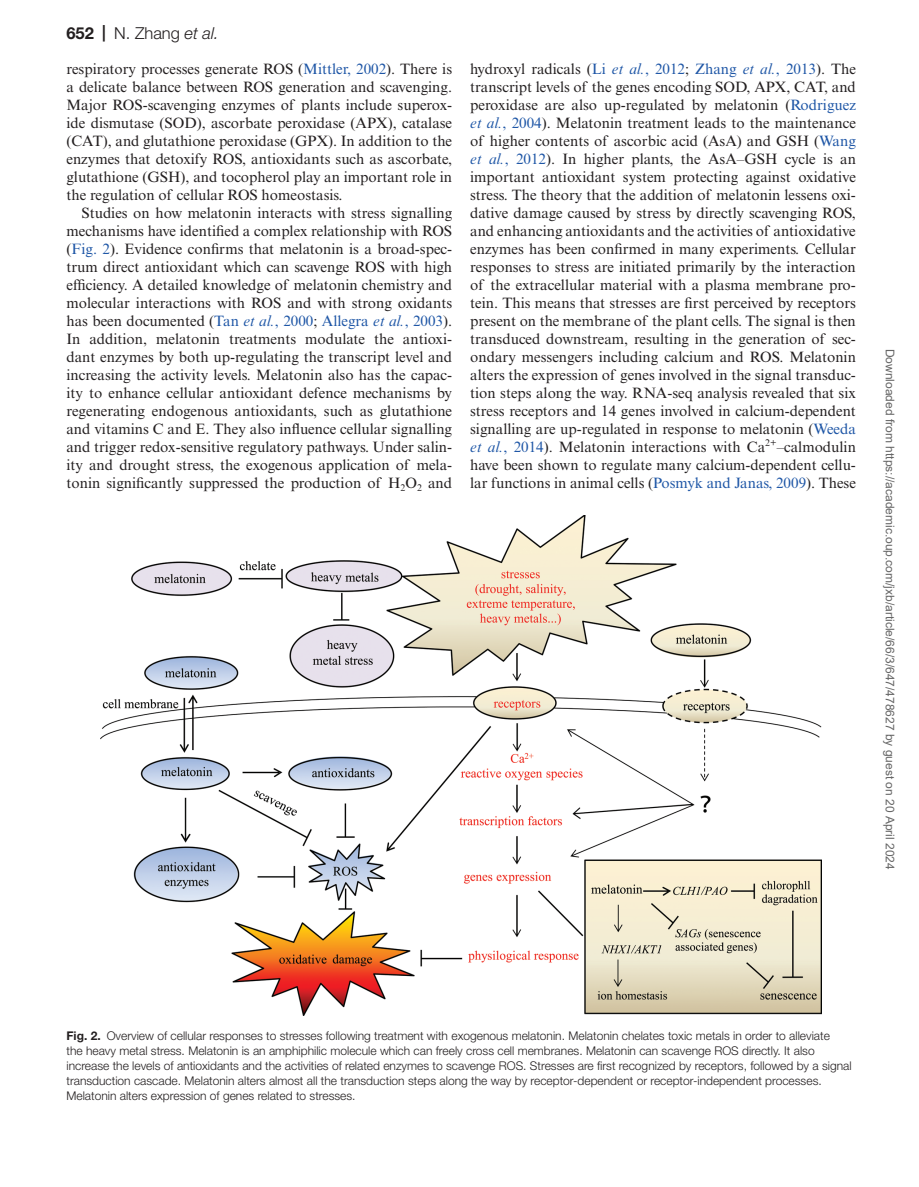
<style>
.page{position:relative;width:919px;height:1187px;background:#fff}
.page>*{position:absolute;margin:0;border:0;box-sizing:border-box;transform-origin:0 0}
.t1{font:300 16.5px "Helvetica Neue LT Std";color:#231f20}
.t2{font:15px/18px "Times New Roman MT Std";color:#231f20;text-align:justify}
.t3{font:300 12px/15px "Helvetica Neue LT Std";color:#231f20}
.t4{font:12px "Arial";color:#666}
.s1{font-weight:700}
.s2{font-style:italic}
.s3{color:#1e56a6}
.s4{font-style:italic;color:#1e56a6}
</style>
<div class="page">
<img style="left:101px;top:515px;width:720px;height:500px">
<p class="t1" style="left:66px;top:23px;width:154px"><span class="s1">652 |</span> N. Zhang <span class="s2">et al.</span></p>
<p class="t2" style="left:66px;top:60px;width:387px">respiratory processes generate ROS (<span class="s3">Mittler, 2002</span>). There is a delicate balance between ROS generation and scavenging.<br>Major ROS-scavenging enzymes of plants include superox&shy;ide dismutase (SOD), ascorbate peroxidase (APX), catalase (CAT), and glutathione peroxidase (GPX). In addition to the enzymes that detoxify ROS, antioxidants such as ascorbate, glutathione (GSH), and tocopherol play an important role in the regulation of cellular ROS homeostasis.</p>
<p class="t2" style="left:66px;top:204px;width:387px;text-indent:15px">Studies on how melatonin interacts with stress signalling mechanisms have identified a complex relationship with ROS (<span class="s3">Fig. 2</span>). Evidence confirms that melatonin is a broad-spec&shy;trum direct antioxidant which can scavenge ROS with high efficiency. A detailed knowledge of melatonin chemistry and molecular interactions with ROS and with strong oxidants has been documented (<span class="s3">Tan</span> <span class="s4">et al.</span><span class="s3">, 2000</span>; <span class="s3">Allegra</span> <span class="s4">et al.</span><span class="s3">, 2003</span>).<br>In addition, melatonin treatments modulate the antioxi&shy;dant enzymes by both up-regulating the transcript level and increasing the activity levels. Melatonin also has the capac&shy;ity to enhance cellular antioxidant defence mechanisms by regenerating endogenous antioxidants, such as glutathione and vitamins C and E. They also influence cellular signalling and trigger redox-sensitive regulatory pathways. Under salin&shy;ity and drought stress, the exogenous application of mela&shy;tonin significantly suppressed the production of H<sub>2</sub>O<sub>2</sub> and</p>
<p class="t2" style="left:470px;top:60px;width:387px">hydroxyl radicals (<span class="s3">Li</span> <span class="s4">et al.</span><span class="s3">, 2012</span>; <span class="s3">Zhang</span> <span class="s4">et al.</span><span class="s3">, 2013</span>). The transcript levels of the genes encoding SOD, APX, CAT, and peroxidase are also up-regulated by melatonin (<span class="s3">Rodriguez </span><span class="s4">et al.</span><span class="s3">, 2004</span>). Melatonin treatment leads to the maintenance of higher contents of ascorbic acid (AsA) and GSH (<span class="s3">Wang </span><span class="s4">et al.</span><span class="s3">, 2012</span>). In higher plants, the AsA–GSH cycle is an important antioxidant system protecting against oxidative stress. The theory that the addition of melatonin lessens oxi&shy;dative damage caused by stress by directly scavenging ROS, and enhancing antioxidants and the activities of antioxidative enzymes has been confirmed in many experiments. Cellular responses to stress are initiated primarily by the interaction of the extracellular material with a plasma membrane pro&shy;tein. This means that stresses are first perceived by receptors present on the membrane of the plant cells. The signal is then transduced downstream, resulting in the generation of sec&shy;ondary messengers including calcium and ROS. Melatonin alters the expression of genes involved in the signal transduc&shy;tion steps along the way. RNA-seq analysis revealed that six stress receptors and 14 genes involved in calcium-dependent signalling are up-regulated in response to melatonin (<span class="s3">Weeda </span><span class="s4">et al.</span><span class="s3">, 2014</span>). Melatonin interactions with Ca<sup>2+</sup>–calmodulin have been shown to regulate many calcium-dependent cellu&shy;lar functions in animal cells (<span class="s3">Posmyk and Janas, 2009</span>). These</p>
<p class="t4" style="left:894px;top:349px;width:522px;rotate:90deg">Downloaded from https://academic.oup.com/jxb/article/66/3/647/478627 by guest on 20 April 2024</p>
<p class="t3" style="left:66px;top:1027px;width:786px"><span class="s1">Fig. 2.</span> Overview of cellular responses to stresses following treatment with exogenous melatonin. Melatonin chelates toxic metals in order to alleviate<br>the heavy metal stress. Melatonin is an amphiphilic molecule which can freely cross cell membranes. Melatonin can scavenge ROS directly. It also increase the levels of antioxidants and the activities of related enzymes to scavenge ROS. Stresses are first recognized by receptors, followed by a signal transduction cascade. Melatonin alters almost all the transduction steps along the way by receptor-dependent or receptor-independent processes.<br>Melatonin alters expression of genes related to stresses.</p>
</div>
